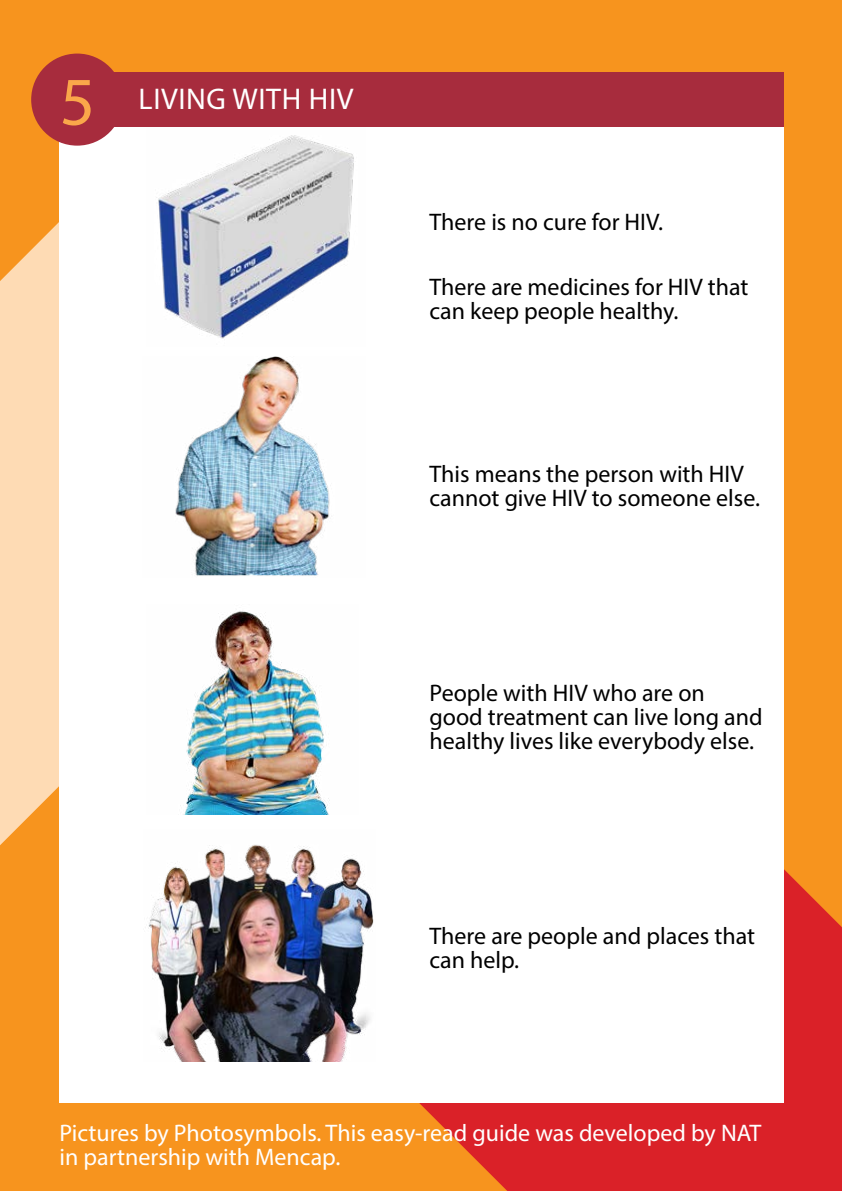
<style>
.page{position:relative;width:842px;height:1191px;background:#f7941e}
.page>*{position:absolute;margin:0;border:0;box-sizing:border-box;transform-origin:0 0}
.t1{font:68.8px "Myriad Pro";color:#faa74a}
.t2{font:30px "Myriad Pro";letter-spacing:.02em;color:#fff}
.t3{font:24px/24px "Myriad Pro";color:#000}
.t4{font:24px/24px "Myriad Pro";color:#fff}
</style>
<div class="page">
<svg style="left:59px;top:854px;width:783px;height:337px;fill:#da2128"></svg>
<svg style="left:0;top:166px;width:60px;height:688px;fill:#fedbb4"></svg>
<div style="left:60px;top:72px;width:724px;height:1031px;background:#fff"></div>
<div style="left:60px;top:72px;width:724px;height:55px;background:#a72c3d"></div>
<div style="left:31px;top:54px;width:92px;height:92px;background:#a72c3d;border-radius:50%"></div>
<img style="left:156px;top:135px;width:198px;height:204px">
<img style="left:175px;top:356px;width:155px;height:220px">
<img style="left:185px;top:611px;width:145px;height:203px">
<img style="left:148px;top:845px;width:226px;height:216px">
<h1 class="t1" style="left:60px;top:59px;width:37px">5</h1>
<p class="t2" style="left:139px;top:80px;width:216px">LIVING WITH HIV</p>
<p class="t3" style="left:429px;top:210px;width:235px">There is no cure for HIV.</p>
<p class="t3" style="left:429px;top:275px;width:320px">There are medicines for HIV that can keep people healthy.</p>
<p class="t3" style="left:429px;top:461px;width:332px">This means the person with HIV cannot give HIV to someone else.</p>
<p class="t3" style="left:429px;top:680px;width:335px">People with HIV who are on good treatment can live long and healthy lives like everybody else.</p>
<p class="t3" style="left:429px;top:923px;width:327px">There are people and places that can help.</p>
<p class="t4" style="left:60px;top:1121px;width:703px">Pictures by Photosymbols. This easy-read guide was developed by NAT in partnership with Mencap.</p>
</div>
